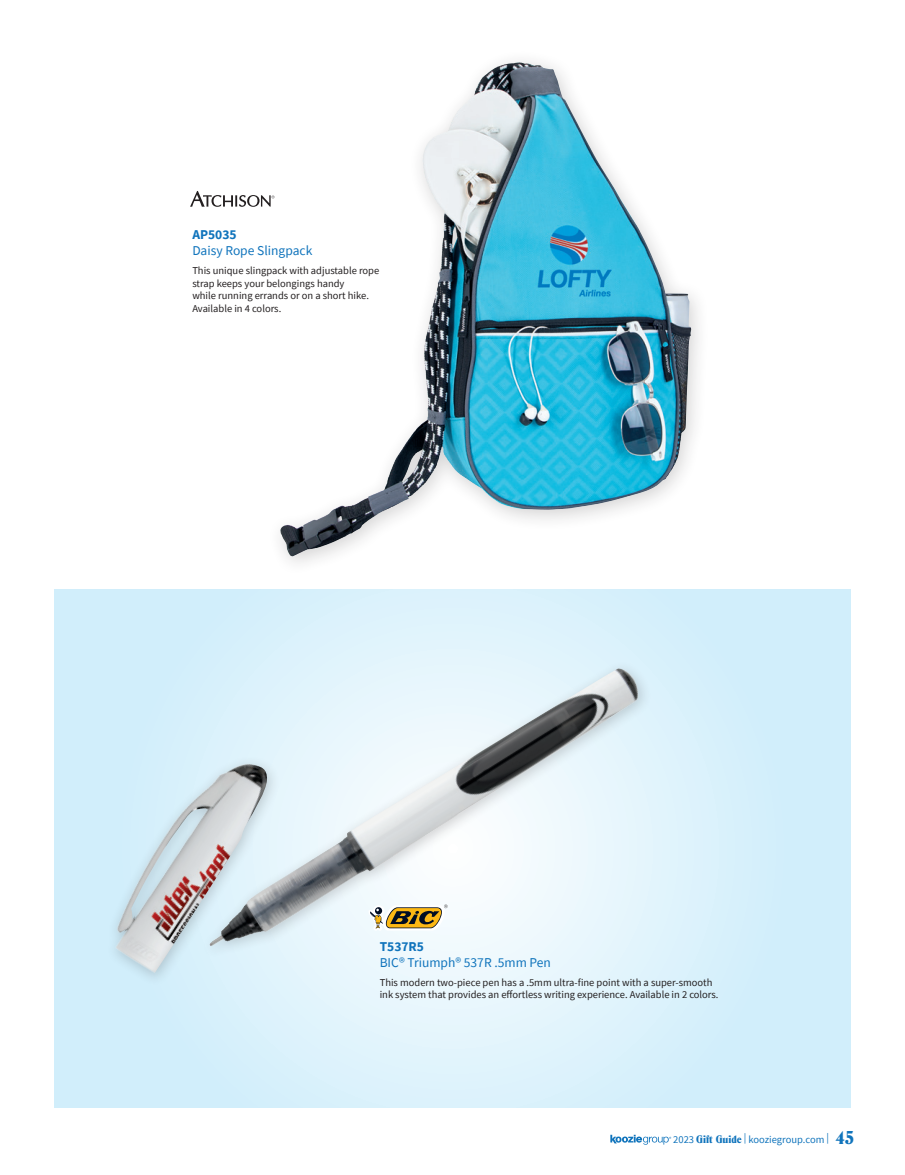
<style>
.page{position:relative;width:905px;height:1175px;background:#fff}
.page>*{position:absolute;margin:0;border:0;box-sizing:border-box;transform-origin:0 0}
.item_name_centered{font:13.5px "Source Sans Pro";color:#1074bc}
.item_number_centered{font:700 13.5px "Source Sans Pro";color:#1074bc}
.Romance_Copy{font:10.5px/12.6px "Source Sans Pro";color:#231f20}
.t1{font:10.5px "Source Sans Pro";color:#1074bc}
.s1{font-family:"Denver TS";font-weight:800}
.s2{font-size:10.65px}
.s3{font-family:"Denver TS";font-weight:800;font-size:18px}
</style>
<div class="page">
<svg style="left:610px;top:1134px;width:61px;height:10px"></svg>
<svg style="left:54px;top:589px;width:796px;height:518px;background:#d7f0fb"></svg>
<svg style="left:190px;top:191px;width:76px;height:16px"></svg>
<div style="left:266px;top:49px;width:444px;height:527px;background:#231f20;opacity:.2"></div>
<img style="left:422px;top:63px;width:95px;height:289px">
<div style="left:105px;top:754px;width:176px;height:233px;background:#231f20;opacity:.2"></div>
<img style="left:114px;top:764px;width:153px;height:209px">
<div style="left:200px;top:660px;width:452px;height:299px;background:#231f20;opacity:.2"></div>
<img style="left:209px;top:668px;width:430px;height:279px">
<svg style="left:367px;top:904px;width:83px;height:26px"></svg>
<p class="item_number_centered" style="left:192px;top:226px;width:46px">AP5035</p>
<p class="item_name_centered" style="left:192px;top:242px;width:121px">Daisy Rope Slingpack</p>
<p class="Romance_Copy" style="left:192px;top:264px;width:188px">This unique slingpack with adjustable rope strap keeps your belongings handy</p>
<p class="Romance_Copy" style="left:192px;top:289px;width:178px">while running errands or on a short hike.<br>Available in 4 colors.</p>
<p class="item_number_centered" style="left:380px;top:937px;width:46px">T537R5</p>
<p class="item_name_centered" style="left:380px;top:954px;width:173px">BIC® Triumph® 537R .5mm Pen</p>
<p class="Romance_Copy" style="left:380px;top:976px;width:340px">This modern two-piece pen has a .5mm ultra-fine point with a super-smooth ink system that provides an effortless writing experience. Available in 2 colors.</p>
<p class="t1" style="left:673px;top:1132px;width:182px">2023 <span class="s1">Gift Guide</span> | kooziegroup.com <span class="s2">|</span> <span class="s3">45</span></p>
</div>
